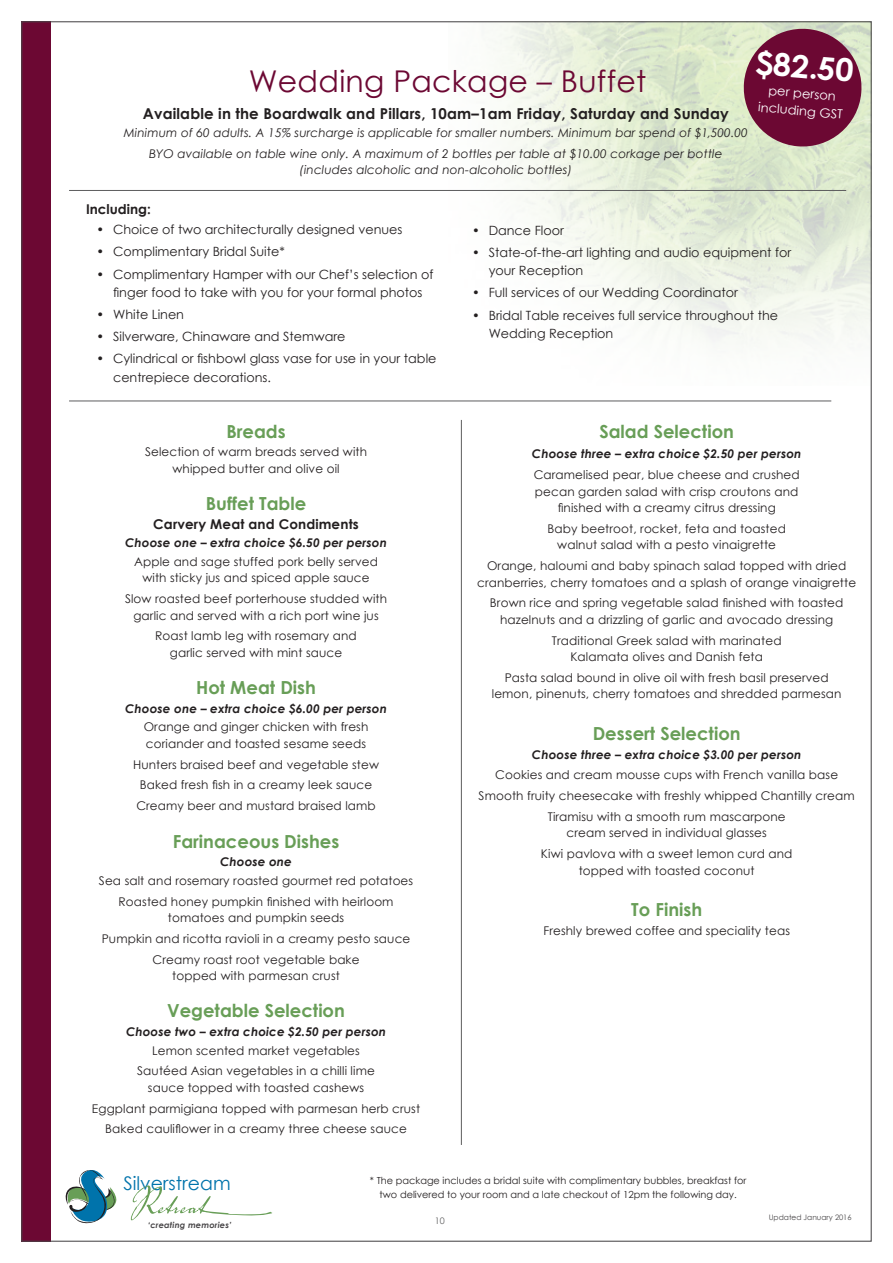
<style>
.page{position:relative;width:893px;height:1263px;background:#fff}
.page>*{position:absolute;margin:0;border:0;box-sizing:border-box;transform-origin:0 0}
.t1{font:700 31.5px "Century Gothic";color:#fff;scale:1.04 1}
.t2{font:30px "Century Gothic";letter-spacing:.01em;color:#6c0833}
.t3{font:18.75px "Century Gothic";color:#0073ab}
.t4{font:700 18px "Century Gothic";color:#689e57}
.t5{font:700 15px "Century Gothic";letter-spacing:.01em;color:#231f20}
.t6{font:700 13.5px "Century Gothic";letter-spacing:.01em;color:#231f20}
.t7{font:12.75px/18px "Century Gothic";color:#231f20}
.t8{font:12.6px/17.5px "Century Gothic";color:#fff;text-align:center;scale:1.04 1}
.t9{font:12px/16.5px "Century Gothic";letter-spacing:.01em;color:#231f20;text-align:center}
.t10{font:italic 12px/20.7px "Century Gothic";letter-spacing:.01em;color:#231f20;text-align:center}
.t11{font:italic 700 12px "Century Gothic";letter-spacing:.01em;color:#231f20}
.t12{font:9.75px/13.5px "Century Gothic";color:#231f20;text-align:center}
.t13{font:9px "Century Gothic";color:#5d5d5e}
.t14{font:italic 700 8.25px "Century Gothic";letter-spacing:.02em;color:#484648}
.t15{font:7.5px "Century Gothic";color:#484648}
</style>
<div class="page">
<div style="left:21px;top:21px;width:30px;height:1221px;background:#6c0833"></div>
<svg style="left:131px;top:1185px;width:141px;height:35px"></svg>
<svg style="left:65px;top:1170px;width:52px;height:54px"></svg>
<hr style="left:461px;top:420px;width:1px;height:725px;background:#5d5d5e">
<hr style="left:69px;top:401px;width:762px;height:1px;background:#5d5d5e">
<svg style="left:741px;top:26px;width:123px;height:123px;background:#8b475d"></svg>
<hr style="left:69px;top:190px;width:777px;height:1px;background:#5d5d5e">
<h1 class="t1" style="left:757px;top:38px;width:96px;rotate:5deg">$82.50</h1>
<p class="t8" style="left:761px;top:80px;width:83px;rotate:5deg">per person including GST</p>
<h2 class="t2" style="left:249px;top:60px;width:399px">Wedding Package – Buffet</h2>
<p class="t5" style="left:143px;top:102px;width:587px">Available in the Boardwalk and Pillars, 10am–1am Friday, Saturday and Sunday</p>
<p class="t10" style="left:124px;top:122px;width:626px">Minimum of 60 adults. A 15% surcharge is applicable for smaller numbers. Minimum bar spend of $1,500.00<br>BYO available on table wine only. A maximum of 2 bottles per table at $10.00 corkage per bottle</p>
<p class="t10" style="left:300px;top:159px;width:274px">(includes alcoholic and non-alcoholic bottles)</p>
<p class="t6" style="left:86px;top:199px;width:66px">Including:</p>
<p class="t7" style="left:97px;top:220px;width:307px">• Choice of two architecturally designed venues</p>
<p class="t7" style="left:97px;top:243px;width:190px">• Complimentary Bridal Suite*</p>
<p class="t7" style="left:97px;top:265px;width:338px;text-align:center">• Complimentary Hamper with our Chef’s selection of finger food to take with you for your formal photos</p>
<p class="t7" style="left:97px;top:305px;width:89px">• White Linen</p>
<p class="t7" style="left:97px;top:327px;width:250px">• Silverware, Chinaware and Stemware</p>
<p class="t7" style="left:113px;top:350px;width:325px;text-indent:-16px">• Cylindrical or fishbowl glass vase for use in your table centrepiece decorations.</p>
<p class="t7" style="left:472px;top:221px;width:93px">• Dance Floor</p>
<p class="t7" style="left:489px;top:243px;width:304px;text-indent:-16px">• State-of-the-art lighting and audio equipment for your Reception</p>
<p class="t7" style="left:472px;top:283px;width:267px">• Full services of our Wedding Coordinator</p>
<p class="t7" style="left:489px;top:306px;width:291px;text-indent:-16px">• Bridal Table receives full service throughout the<br>Wedding Reception</p>
<h3 class="t4" style="left:226px;top:417px;width:61px">Breads</h3>
<p class="t9" style="left:145px;top:443px;width:224px">Selection of warm breads served with whipped butter and olive oil</p>
<h3 class="t4" style="left:206px;top:490px;width:102px">Buffet Table</h3>
<p class="t6" style="left:153px;top:513px;width:207px">Carvery Meat and Condiments</p>
<p class="t11" style="left:125px;top:534px;width:263px">Choose one – extra choice $6.50 per person</p>
<p class="t9" style="left:134px;top:553px;width:245px">Apple and sage stuffed pork belly served with sticky jus and spiced apple sauce</p>
<p class="t9" style="left:125px;top:590px;width:264px">Slow roasted beef porterhouse studded with garlic and served with a rich port wine jus</p>
<p class="t9" style="left:155px;top:628px;width:203px">Roast lamb leg with rosemary and garlic served with mint sauce</p>
<h3 class="t4" style="left:196px;top:674px;width:121px">Hot Meat Dish</h3>
<p class="t11" style="left:125px;top:699px;width:263px">Choose one – extra choice $6.00 per person</p>
<p class="t9" style="left:144px;top:719px;width:226px;text-align:left">Orange and ginger chicken with fresh coriander and toasted sesame seeds</p>
<p class="t9" style="left:133px;top:754px;width:247px;line-height:20.7px;text-align:left">Hunters braised beef and vegetable stew<br>Baked fresh fish in a creamy leek sauce<br>Creamy beer and mustard braised lamb</p>
<h3 class="t4" style="left:173px;top:827px;width:168px">Farinaceous Dishes</h3>
<p class="t11" style="left:220px;top:853px;width:73px">Choose one</p>
<p class="t9" style="left:99px;top:870px;width:316px;line-height:20.7px">Sea salt and rosemary roasted gourmet red potatoes<br>Roasted honey pumpkin finished with heirloom</p>
<p class="t9" style="left:102px;top:907px;width:310px;line-height:20.7px">tomatoes and pumpkin seeds<br>Pumpkin and ricotta ravioli in a creamy pesto sauce<br>Creamy roast root vegetable bake</p>
<p class="t9" style="left:172px;top:967px;width:169px">topped with parmesan crust</p>
<h3 class="t4" style="left:167px;top:997px;width:179px">Vegetable Selection</h3>
<p class="t11" style="left:126px;top:1022px;width:262px">Choose two – extra choice $2.50 per person</p>
<p class="t9" style="left:137px;top:1040px;width:239px;line-height:20.7px">Lemon scented market vegetables<br>Sautéed Asian vegetables in a chilli lime</p>
<p class="t9" style="left:92px;top:1077px;width:330px;line-height:20.7px">sauce topped with toasted cashews<br>Eggplant parmigiana topped with parmesan herb crust<br>Baked cauliflower in a creamy three cheese sauce</p>
<h3 class="t4" style="left:599px;top:417px;width:136px">Salad Selection</h3>
<p class="t11" style="left:532px;top:445px;width:271px">Choose three – extra choice $2.50 per person</p>
<p class="t9" style="left:534px;top:466px;width:268px">Caramelised pear, blue cheese and crushed pecan garden salad with crisp croutons and finished with a creamy citrus dressing</p>
<p class="t9" style="left:547px;top:520px;width:240px">Baby beetroot, rocket, feta and toasted walnut salad with a pesto vinaigrette</p>
<p class="t9" style="left:477px;top:557px;width:380px">Orange, haloumi and baby spinach salad topped with dried cranberries, cherry tomatoes and a splash of orange vinaigrette</p>
<p class="t9" style="left:490px;top:595px;width:355px">Brown rice and spring vegetable salad finished with toasted hazelnuts and a drizzling of garlic and avocado dressing</p>
<p class="t9" style="left:552px;top:632px;width:231px">Traditional Greek salad with marinated<br>Kalamata olives and Danish feta</p>
<p class="t9" style="left:492px;top:669px;width:351px">Pasta salad bound in olive oil with fresh basil preserved lemon, pinenuts, cherry tomatoes and shredded parmesan</p>
<h3 class="t4" style="left:593px;top:720px;width:149px">Dessert Selection</h3>
<p class="t11" style="left:532px;top:745px;width:271px">Choose three – extra choice $3.00 per person</p>
<p class="t9" style="left:479px;top:764px;width:378px;line-height:20.7px">Cookies and cream mousse cups with French vanilla base<br>Smooth fruity cheesecake with freshly whipped Chantilly cream<br>Tiramisu with a smooth rum mascarpone</p>
<p class="t9" style="left:541px;top:822px;width:253px;line-height:20.7px">cream served in individual glasses<br>Kiwi pavlova with a sweet lemon curd and</p>
<p class="t9" style="left:579px;top:862px;width:177px">topped with toasted coconut</p>
<h3 class="t4" style="left:631px;top:896px;width:72px">To Finish</h3>
<p class="t9" style="left:543px;top:922px;width:248px">Freshly brewed coffee and speciality teas</p>
<h3 class="t3" style="left:123px;top:1170px;width:109px">Silverstream</h3>
<p class="t14" style="left:148px;top:1218px;width:85px">‘creating memories’</p>
<p class="t12" style="left:370px;top:1174px;width:378px">* The package includes a bridal suite with complimentary bubbles, breakfast for two delivered to your room and a late checkout of 12pm the following day.</p>
<p class="t13" style="left:435px;top:1215px;width:11px">10</p>
<p class="t15" style="left:769px;top:1212px;width:84px">Updated January 2016</p>
</div>
